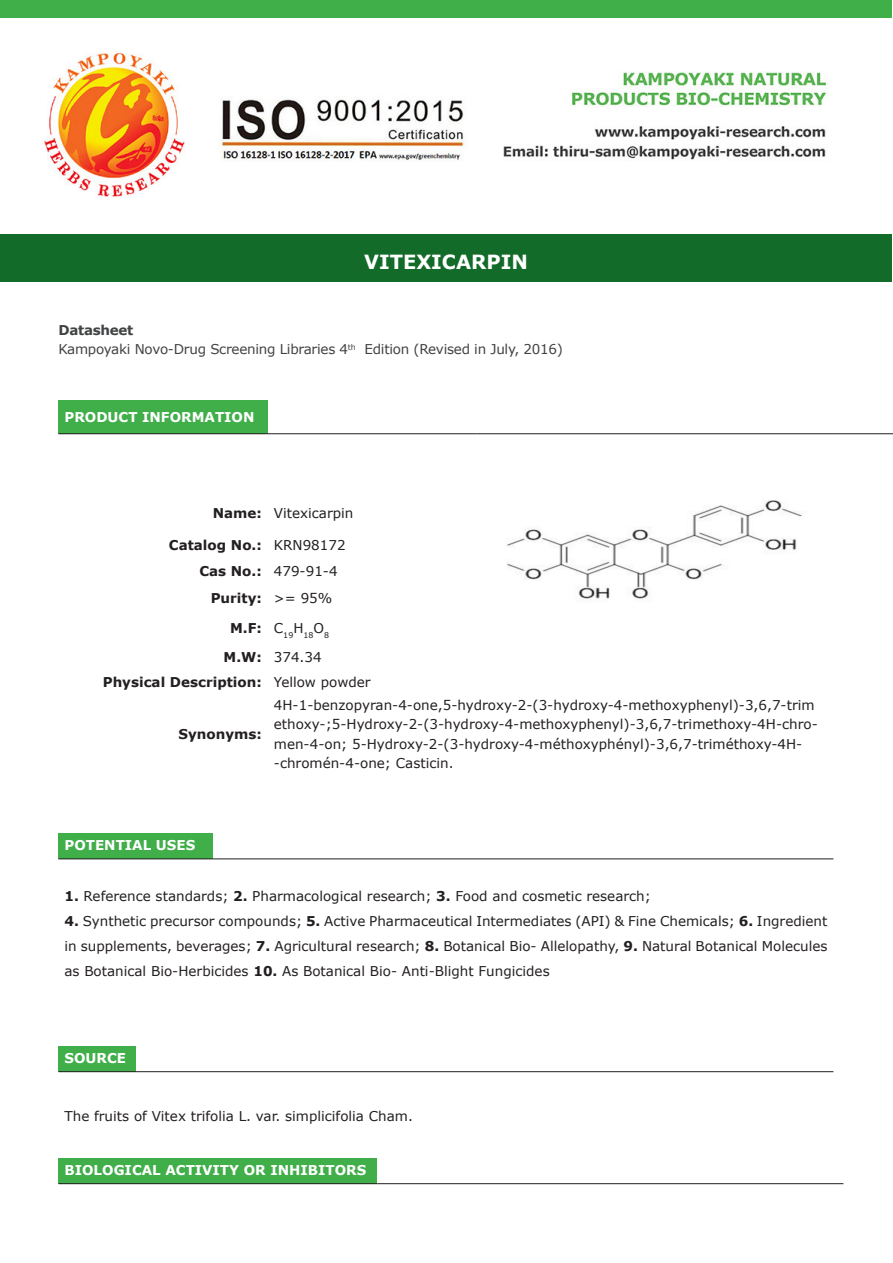
<style>
.page{position:relative;width:893px;height:1263px;background:#fff}
.page>*{position:absolute;margin:0;border:0;box-sizing:border-box;transform-origin:0 0}
.t1{font:700 19.5px "Verdana";color:#fff}
.t2{font:13.5px/19.2px "Verdana";color:#231f20}
.t3{font:700 13.5px "Verdana";color:#fff}
.t4{font:700 13.5px "Verdana";color:#231f20}
.t5{font:13.5px "Verdana";letter-spacing:-.02em;color:#414243}
.t6{font:700 13.5px "Verdana";letter-spacing:-.02em;color:#414243}
.t7{font:7.8px "Verdana";color:#231f20}
.s1{font-weight:700}
</style>
<div class="page">
<div style="left:0;top:0;width:892px;height:17px;background:#40ae49"></div>
<div style="left:1px;top:235px;width:891px;height:47px;background:#136b29"></div>
<div style="left:58px;top:400px;width:210px;height:34px;background:#40ae49"></div>
<hr style="left:58px;top:433px;width:210px;height:1px;background:#231f20">
<hr style="left:268px;top:433px;width:208px;height:1px;background:#231f20">
<hr style="left:476px;top:433px;width:359px;height:1px;background:#231f20">
<hr style="left:835px;top:433px;width:58px;height:1px;background:#231f20">
<img style="left:507px;top:500px;width:295px;height:99px">
<div style="left:58px;top:834px;width:155px;height:25px;background:#40ae49"></div>
<hr style="left:58px;top:859px;width:155px;height:1px;background:#231f20">
<hr style="left:213px;top:859px;width:620px;height:1px;background:#231f20">
<div style="left:58px;top:1046px;width:78px;height:26px;background:#40ae49"></div>
<hr style="left:58px;top:1071px;width:78px;height:1px;background:#231f20">
<hr style="left:136px;top:1071px;width:697px;height:1px;background:#231f20">
<div style="left:58px;top:1158px;width:319px;height:26px;background:#40ae49"></div>
<hr style="left:58px;top:1183px;width:319px;height:1px;background:#231f20">
<hr style="left:377px;top:1183px;width:466px;height:1px;background:#231f20">
<img style="left:43px;top:53px;width:784px;height:144px">
<p class="t1" style="left:364px;top:249px;width:165px">VITEXICARPIN</p>
<p class="t6" style="left:58px;top:321px;width:76px">Datasheet</p>
<p class="t5" style="left:58px;top:341px;width:506px">Kampoyaki Novo-Drug Screening Libraries 4<sup>th</sup> Edition (Revised in July, 2016)</p>
<p class="t3" style="left:64px;top:409px;width:192px">PRODUCT INFORMATION</p>
<p class="t4" style="left:213px;top:504px;width:51px">Name:</p>
<p class="t2" style="left:274px;top:504px;width:81px">Vitexicarpin</p>
<p class="t4" style="left:169px;top:536px;width:94px">Catalog No.:</p>
<p class="t2" style="left:274px;top:536px;width:73px">KRN98172</p>
<p class="t4" style="left:199px;top:562px;width:64px">Cas No.:</p>
<p class="t2" style="left:274px;top:562px;width:65px">479-91-4</p>
<p class="t4" style="left:211px;top:590px;width:53px">Purity:</p>
<p class="t2" style="left:274px;top:589px;width:60px">&gt;= 95%</p>
<p class="t4" style="left:230px;top:619px;width:33px">M.F:</p>
<p class="t7" style="left:274px;top:630px;width:57px"><sup>C</sup>19<sup>H</sup>18<sup>O</sup>8</p>
<p class="t4" style="left:224px;top:648px;width:40px">M.W:</p>
<p class="t2" style="left:274px;top:648px;width:49px">374.34</p>
<p class="t4" style="left:103px;top:673px;width:161px">Physical Description:</p>
<p class="t2" style="left:274px;top:672px;width:98px">Yellow powder</p>
<p class="t4" style="left:178px;top:725px;width:85px">Synonyms:</p>
<p class="t2" style="left:274px;top:696px;width:545px">4H-1-benzopyran-4-one,5-hydroxy-2-(3-hydroxy-4-methoxyphenyl)-3,6,7-trim ethoxy-;5-Hydroxy-2-(3-hydroxy-4-methoxyphenyl)-3,6,7-trimethoxy-4H-chro&shy;men-4-on; 5-Hydroxy-2-(3-hydroxy-4-méthoxyphényl)-3,6,7-triméthoxy-4H--chromén-4-one; Casticin.</p>
<p class="t3" style="left:64px;top:836px;width:132px">POTENTIAL USES</p>
<p class="t2" style="left:64px;top:886px;width:588px"><span class="s1">1.</span> Reference standards; <span class="s1">2.</span> Pharmacological research; <span class="s1">3.</span> Food and cosmetic research;</p>
<p class="t2" style="left:64px;top:909px;width:764px;line-height:25.2px;text-align:justify"><span class="s1">4.</span> Synthetic precursor compounds; <span class="s1">5.</span> Active Pharmaceutical Intermediates (API) &amp; Fine Chemicals; <span class="s1">6.</span> Ingredient in supplements, beverages; <span class="s1">7.</span> Agricultural research; <span class="s1">8.</span> Botanical Bio- Allelopathy, <span class="s1">9.</span> Natural Botanical Molecules as Botanical Bio-Herbicides <span class="s1">10.</span> As Botanical Bio- Anti-Blight Fungicides</p>
<p class="t3" style="left:64px;top:1049px;width:63px">SOURCE</p>
<p class="t2" style="left:64px;top:1107px;width:350px">The fruits of Vitex trifolia L. var. simplicifolia Cham.</p>
<p class="t3" style="left:64px;top:1161px;width:303px">BIOLOGICAL ACTIVITY OR INHIBITORS</p>
</div>
